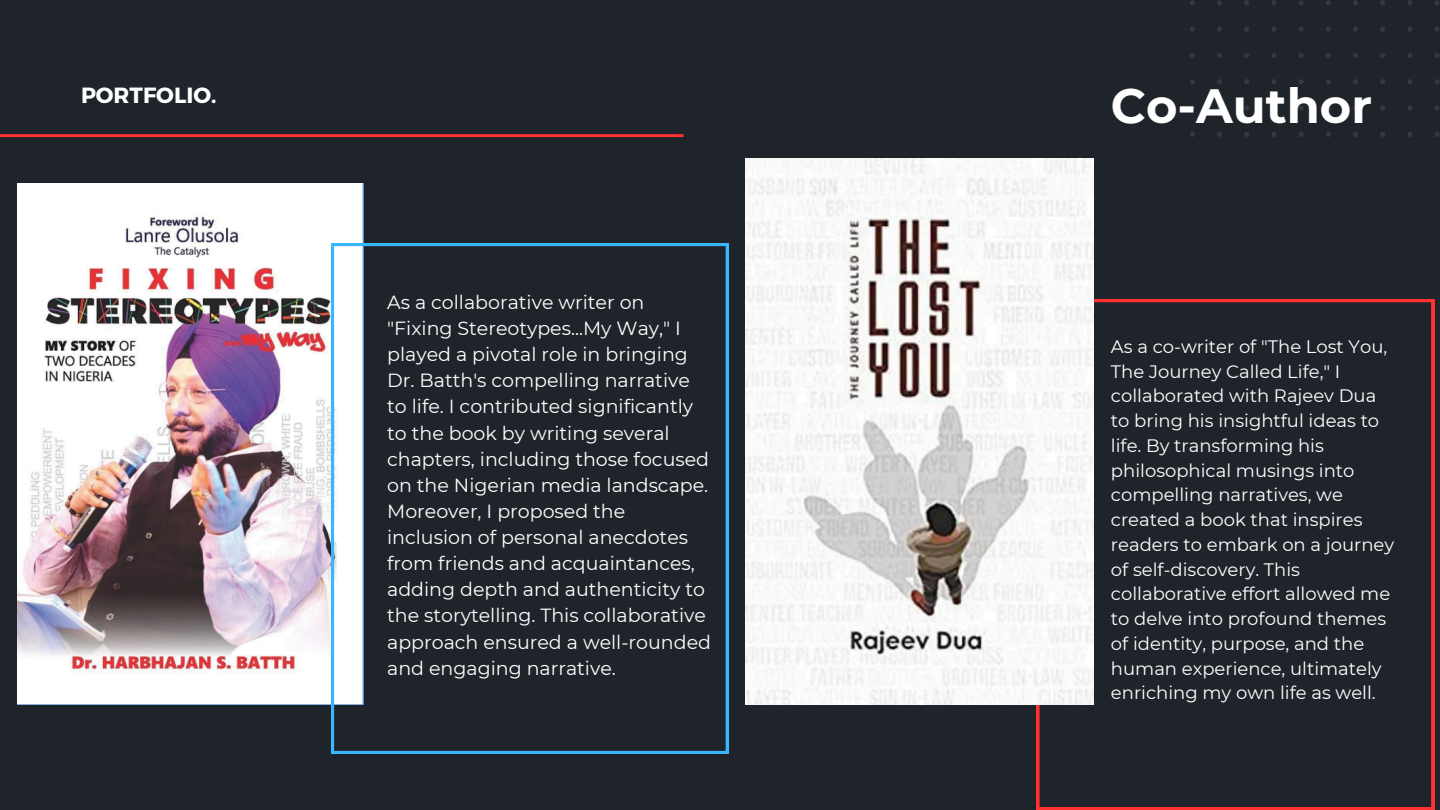
<style>
.page{position:relative;width:1440px;height:810px;background:#1f242b}
.page>*{position:absolute;margin:0;border:0;box-sizing:border-box;transform-origin:0 0}
.t1{font:700 48px "Montserrat";color:#fff}
.t2{font:700 22px "Montserrat";color:#fff}
.t3{font:19px/26.1px "Montserrat";color:#fff}
.t4{font:18px/24.8px "Montserrat";color:#fff}
</style>
<div class="page">
<hr style="left:0;top:134px;width:684px;height:3px;background:#ff3131">
<svg style="left:1190px;top:0;width:250px;height:137px"></svg>
<img style="left:17px;top:183px;width:347px;height:522px">
<svg style="left:1037px;top:299px;width:397px;height:511px"></svg>
<img style="left:746px;top:159px;width:348px;height:545px">
<svg style="left:331px;top:243px;width:398px;height:511px"></svg>
<p class="t2" style="left:81px;top:81px;width:137px">PORTFOLIO.</p>
<p class="t1" style="left:1111px;top:77px;width:263px">Co-Author</p>
<p class="t3" style="left:387px;top:289px;width:325px">As a collaborative writer on "Fixing Stereotypes...My Way," I played a pivotal role in bringing<br>Dr. Batth's compelling narrative to life. I contributed significantly to the book by writing several chapters, including those focused on the Nigerian media landscape.<br>Moreover, I proposed the inclusion of personal anecdotes from friends and acquaintances, adding depth and authenticity to the storytelling. This collaborative approach ensured a well-rounded and engaging narrative.</p>
<p class="t4" style="left:1111px;top:334px;width:285px">As a co-writer of "The Lost You,<br>The Journey Called Life," I collaborated with Rajeev Dua to bring his insightful ideas to life. By transforming his philosophical musings into compelling narratives, we created a book that inspires readers to embark on a journey of self-discovery. This collaborative effort allowed me to delve into profound themes of identity, purpose, and the human experience, ultimately enriching my own life as well.</p>
</div>
